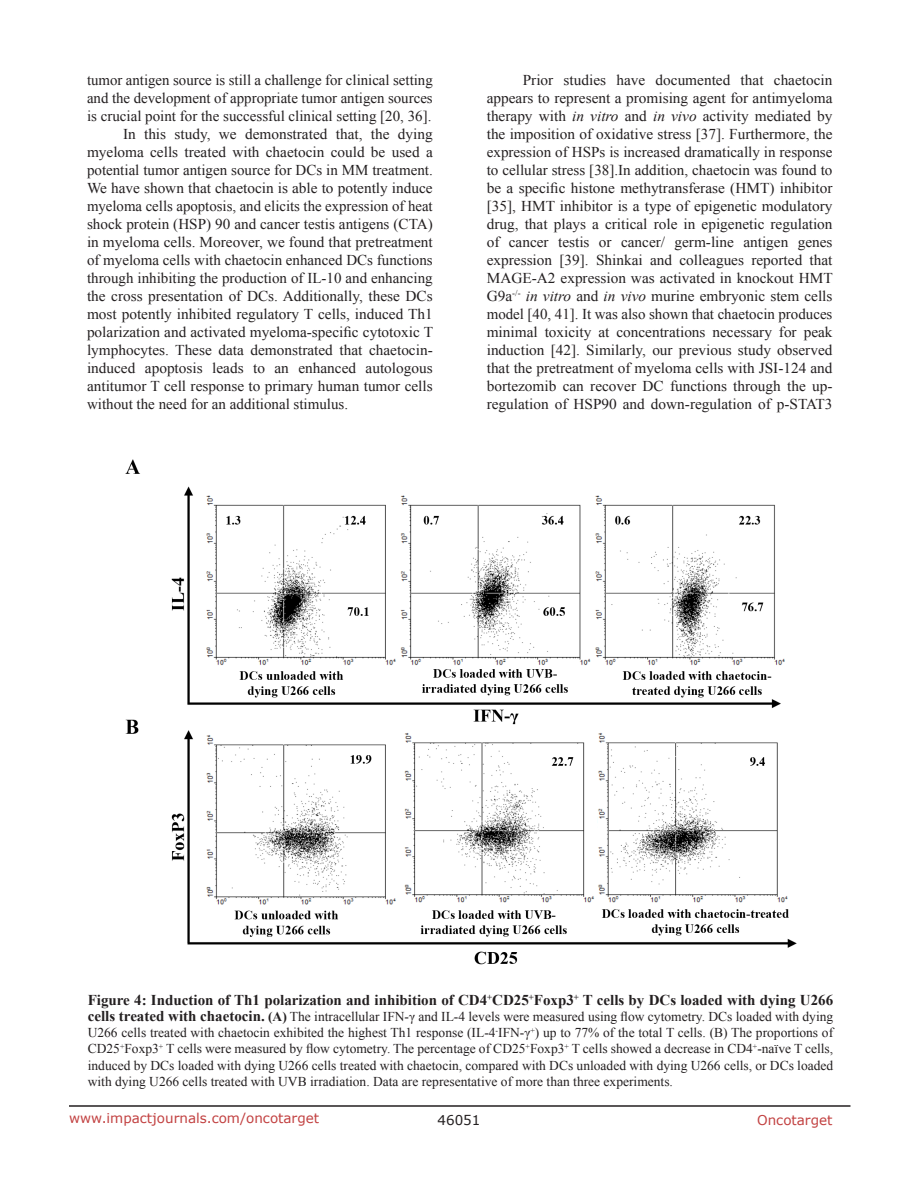
<style>
.page{position:relative;width:918px;height:1188px;background:#fff}
.page>*{position:absolute;margin:0;border:0;box-sizing:border-box;transform-origin:0 0}
.BodyText{font:15px/18px "Times New Roman";color:#231f20;text-align:justify}
.figuretext{font:700 15px "Times New Roman";color:#231f20}
.figuretext-2{font:13.5px/16.2px "Times New Roman";color:#231f20;text-align:justify}
.t1{font:13.5px "Verdana";color:#c24141}
.t2{font:13.5px "Verdana";color:#231f20}
.s1{font-style:italic}
.s2{font-weight:700;font-size:15px}
.s3{font-weight:700}
</style>
<div class="page">
<hr style="left:69px;top:1105px;width:781px;height:2px;background:#231f20">
<img style="left:125px;top:459px;width:672px;height:506px">
<p class="BodyText" style="left:87px;top:71px;width:347px">tumor antigen source is still a challenge for clinical setting and the development of appropriate tumor antigen sources is crucial point for the successful clinical setting [20, 36].</p>
<p class="BodyText" style="left:87px;top:125px;width:348px;text-indent:36px">In this study, we demonstrated that, the dying myeloma cells treated with chaetocin could be used a potential tumor antigen source for DCs in MM treatment.<br>We have shown that chaetocin is able to potently induce myeloma cells apoptosis, and elicits the expression of heat shock protein (HSP) 90 and cancer testis antigens (CTA) in myeloma cells. Moreover, we found that pretreatment of myeloma cells with chaetocin enhanced DCs functions through inhibiting the production of IL-10 and enhancing the cross presentation of DCs. Additionally, these DCs most potently inhibited regulatory T cells, induced Th1 polarization and activated myeloma-specific cytotoxic T lymphocytes. These data demonstrated that chaetocin&shy;induced apoptosis leads to an enhanced autologous antitumor T cell response to primary human tumor cells without the need for an additional stimulus.</p>
<p class="BodyText" style="left:487px;top:71px;width:348px;text-indent:36px">Prior studies have documented that chaetocin appears to represent a promising agent for antimyeloma therapy with <span class="s1">in vitro</span> and <span class="s1">in vivo</span> activity mediated by the imposition of oxidative stress [37]. Furthermore, the expression of HSPs is increased dramatically in response to cellular stress [38].In addition, chaetocin was found to be a specific histone methytransferase (HMT) inhibitor [35], HMT inhibitor is a type of epigenetic modulatory drug, that plays a critical role in epigenetic regulation of cancer testis or cancer/ germ-line antigen genes expression [39]. Shinkai and colleagues reported that MAGE-A2 expression was activated in knockout HMT G9a<sup>-/-</sup> <span class="s1">in vitro</span> and <span class="s1">in vivo</span> murine embryonic stem cells model [40, 41]. It was also shown that chaetocin produces minimal toxicity at concentrations necessary for peak induction [42]. Similarly, our previous study observed that the pretreatment of myeloma cells with JSI-124 and bortezomib can recover DC functions through the up&shy;regulation of HSP90 and down-regulation of p-STAT3</p>
<p class="figuretext" style="left:88px;top:989px;width:747px">Figure 4: Induction of Th1 polarization and inhibition of CD4<sup>+</sup>CD25<sup>+</sup>Foxp3<sup>+</sup> T cells by DCs loaded with dying U266</p>
<p class="figuretext-2" style="left:88px;top:1008px;width:747px"><span class="s2">cells treated with chaetocin.</span> <span class="s3">(A)</span> The intracellular IFN-γ and IL-4 levels were measured using flow cytometry. DCs loaded with dying U266 cells treated with chaetocin exhibited the highest Th1 response (IL-4<sup>-</sup>IFN-γ<sup>+</sup>) up to 77% of the total T cells. (B) The proportions of CD25<sup>+</sup>Foxp3<sup>+</sup> T cells were measured by flow cytometry. The percentage of CD25<sup>+</sup>Foxp3<sup>+</sup> T cells showed a decrease in CD4<sup>+</sup>-naïve T cells, induced by DCs loaded with dying U266 cells treated with chaetocin, compared with DCs unloaded with dying U266 cells, or DCs loaded with dying U266 cells treated with UVB irradiation. Data are representative of more than three experiments.</p>
<p class="t1" style="left:69px;top:1109px;width:252px">www.impactjournals.com/oncotarget</p>
<p class="t2" style="left:438px;top:1111px;width:44px">46051</p>
<p class="t1" style="left:757px;top:1111px;width:77px">Oncotarget</p>
</div>
